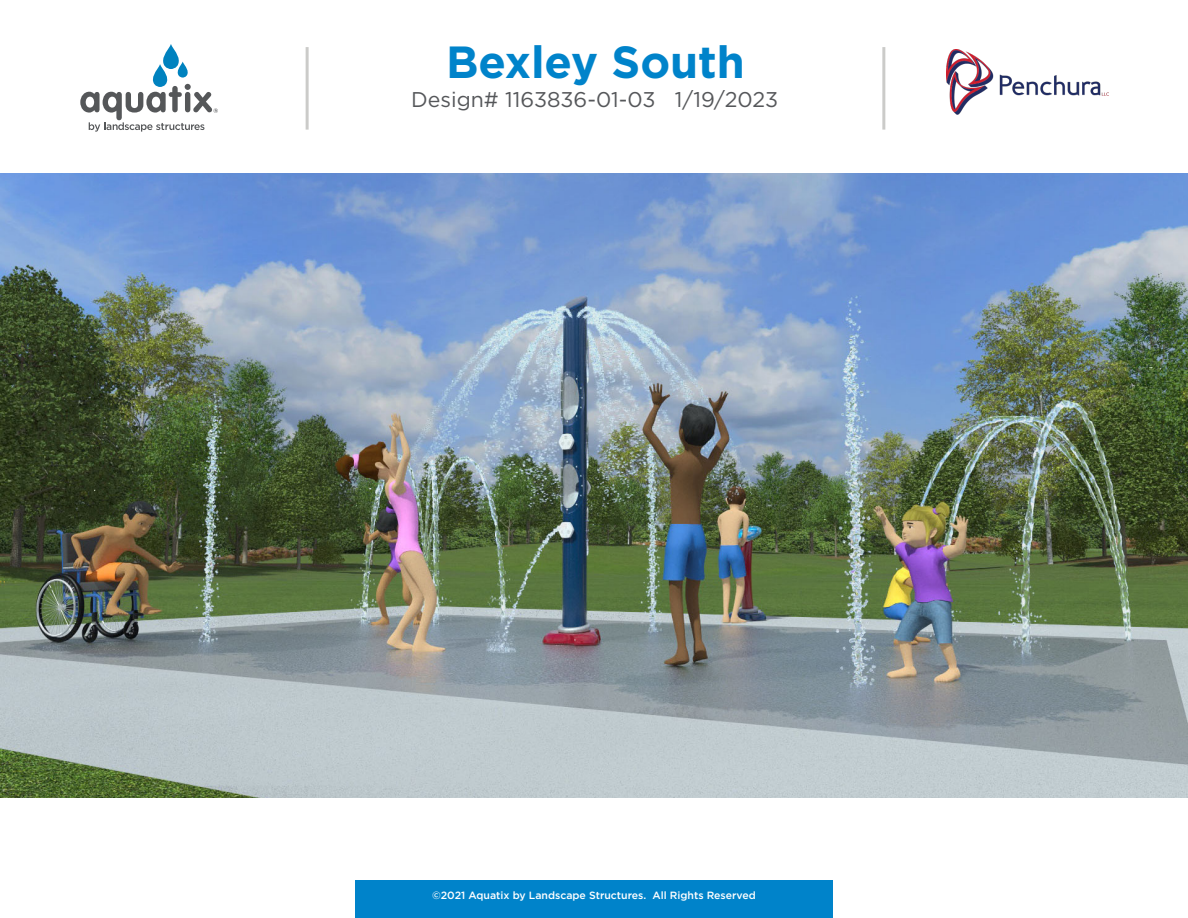
<style>
.page{position:relative;width:1188px;height:918px;background:#fff}
.page>*{position:absolute;margin:0;border:0;box-sizing:border-box;transform-origin:0 0}
.t1{font:700 45px "Gotham";color:#0083ca}
.t2{font:21.3px "Gotham";color:#55575a}
.t3{font:500 10.5px "Gotham";color:#fff}
</style>
<div class="page">
<svg style="left:80px;top:44px;width:138px;height:88px"></svg>
<hr style="left:306px;top:47px;width:3px;height:83px;background:#cbcbc9">
<hr style="left:882px;top:47px;width:3px;height:83px;background:#cbcbc9">
<div style="left:355px;top:880px;width:478px;height:38px;background:#0083ca"></div>
<img style="left:946px;top:50px;width:163px;height:65px">
<img style="left:0;top:173px;width:1188px;height:625px">
<p class="t1" style="left:446px;top:32px;width:300px">Bexley South</p>
<p class="t2" style="left:411px;top:86px;width:369px">Design# 1163836-01-03 1/19/2023</p>
<p class="t3" style="left:432px;top:889px;width:325px">©2021 Aquatix by Landscape Structures. All Rights Reserved</p>
</div>
